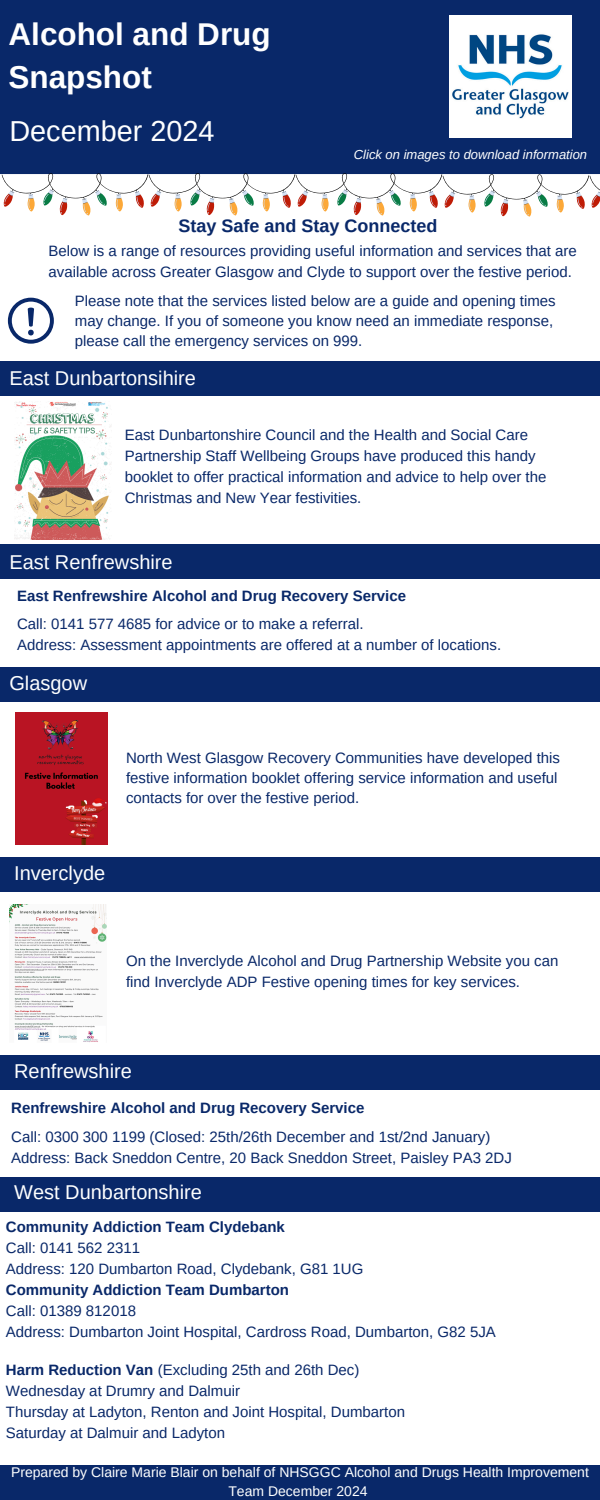
<style>
.page{position:relative;width:600px;height:1500px;background:#fff}
.page>*{position:absolute;margin:0;border:0;box-sizing:border-box;transform-origin:0 0}
.t1{font:700 31.5px/43.5px "Arimo";color:#fff}
.t2{font:28.9px "Arimo";color:#feffff}
.t3{font:20px "Arimo";color:#feffff}
.t4{font:700 18px "Arimo";color:#092869}
.t5{font:15px/21px "Arimo";color:#092869}
.t6{font:700 15px "Arimo";color:#092869}
.t7{font:14px/19.5px "Arimo";color:#feffff;text-align:center}
.t8{font:italic 13px "Arimo";color:#feffff}
.s1{font-weight:700}
</style>
<div class="page">
<div style="left:0;top:0;width:600px;height:174px;background:#092869"></div>
<img style="left:450px;top:16px;width:121px;height:121px">
<div style="left:0;top:1465px;width:600px;height:35px;background:#092869"></div>
<div style="left:0;top:361px;width:600px;height:35px;background:#092869"></div>
<div style="left:0;top:544px;width:600px;height:35px;background:#092869"></div>
<svg style="left:2px;top:173px;width:598px;height:44px"></svg>
<div style="left:0;top:667px;width:600px;height:35px;background:#092869"></div>
<div style="left:0;top:857px;width:600px;height:35px;background:#092869"></div>
<div style="left:0;top:1055px;width:600px;height:35px;background:#092869"></div>
<div style="left:0;top:1177px;width:600px;height:35px;background:#092869"></div>
<img style="left:14px;top:401px;width:97px;height:138px">
<img style="left:16px;top:713px;width:91px;height:132px">
<svg style="left:8px;top:298px;width:46px;height:45px"></svg>
<img style="left:9px;top:904px;width:97px;height:138px">
<p class="t1" style="left:9px;top:12px;width:264px">Alcohol and Drug<br>Snapshot</p>
<h2 class="t2" style="left:9px;top:114px;width:207px">December 2024</h2>
<p class="t8" style="left:354px;top:148px;width:235px">Click on images to download information</p>
<h6 class="t4" style="left:178px;top:216px;width:260px">Stay Safe and Stay Connected</h6>
<h1 class="t5" style="left:49px;top:241px;width:530px">Below is a range of resources providing useful information and services that are available across Greater Glasgow and Clyde to support over the festive period.</h1>
<p class="t5" style="left:75px;top:291px;width:482px;line-height:20.2px">Please note that the services listed below are a guide and opening times may change. If you of someone you know need an immediate response, please call the emergency services on 999.</p>
<p class="t3" style="left:9px;top:367px;width:188px">East Dunbartonsihire</p>
<h5 class="t5" style="left:125px;top:424px;width:423px">East Dunbartonshire Council and the Health and Social Care Partnership Staff Wellbeing Groups have produced this handy booklet to offer practical information and advice to help over the Christmas and New Year festivities.</h5>
<p class="t3" style="left:9px;top:550px;width:165px">East Renfrewshire</p>
<h3 class="t6" style="left:17px;top:588px;width:391px">East Renfrewshire Alcohol and Drug Recovery Service</h3>
<p class="t5" style="left:17px;top:613px;width:486px">Call: 0141 577 4685 for advice or to make a referral.<br>Address: Assessment appointments are offered at a number of locations.</p>
<p class="t3" style="left:9px;top:672px;width:79px">Glasgow</p>
<p class="t5" style="left:126px;top:747px;width:436px;line-height:20.2px">North West Glasgow Recovery Communities have developed this festive information booklet offering service information and useful contacts for over the festive period.</p>
<p class="t3" style="left:14px;top:862px;width:93px">Inverclyde</p>
<h6 class="t5" style="left:126px;top:951px;width:434px;line-height:20.2px">On the Inverclyde Alcohol and Drug Partnership Website you can find Inverclyde ADP Festive opening times for key services.</h6>
<h4 class="t3" style="left:14px;top:1059px;width:119px">Renfrewshire</h4>
<h6 class="t6" style="left:11px;top:1100px;width:355px">Renfrewshire Alcohol and Drug Recovery Service</h6>
<h3 class="t5" style="left:11px;top:1126px;width:502px">Call: 0300 300 1199 (Closed: 25th/26th December and 1st/2nd January)<br>Address: Back Sneddon Centre, 20 Back Sneddon Street, Paisley PA3 2DJ</h3>
<h6 class="t3" style="left:14px;top:1181px;width:189px">West Dunbartonshire</h6>
<h3 class="t5" style="left:6px;top:1216px;width:491px"><span class="s1">Community Addiction Team Clydebank<br></span>Call: 0141 562 2311<br>Address: 120 Dumbarton Road, Clydebank, G81 1UG<br><span class="s1">Community Addiction Team Dumbarton<br></span>Call: 01389 812018<br>Address: Dumbarton Joint Hospital, Cardross Road, Dumbarton, G82 5JA</h3>
<h6 class="t5" style="left:6px;top:1360px;width:401px"><span class="s1">Harm Reduction Van</span> (Excluding 25th and 26th Dec)<br>Wednesday at Drumry and Dalmuir<br>Thursday at Ladyton, Renton and Joint Hospital, Dumbarton Saturday at Dalmuir and Ladyton</h6>
<p class="t7" style="left:11px;top:1462px;width:579px">Prepared by Claire Marie Blair on behalf of NHSGGC Alcohol and Drugs Health Improvement<br>Team December 2024</p>
</div>
